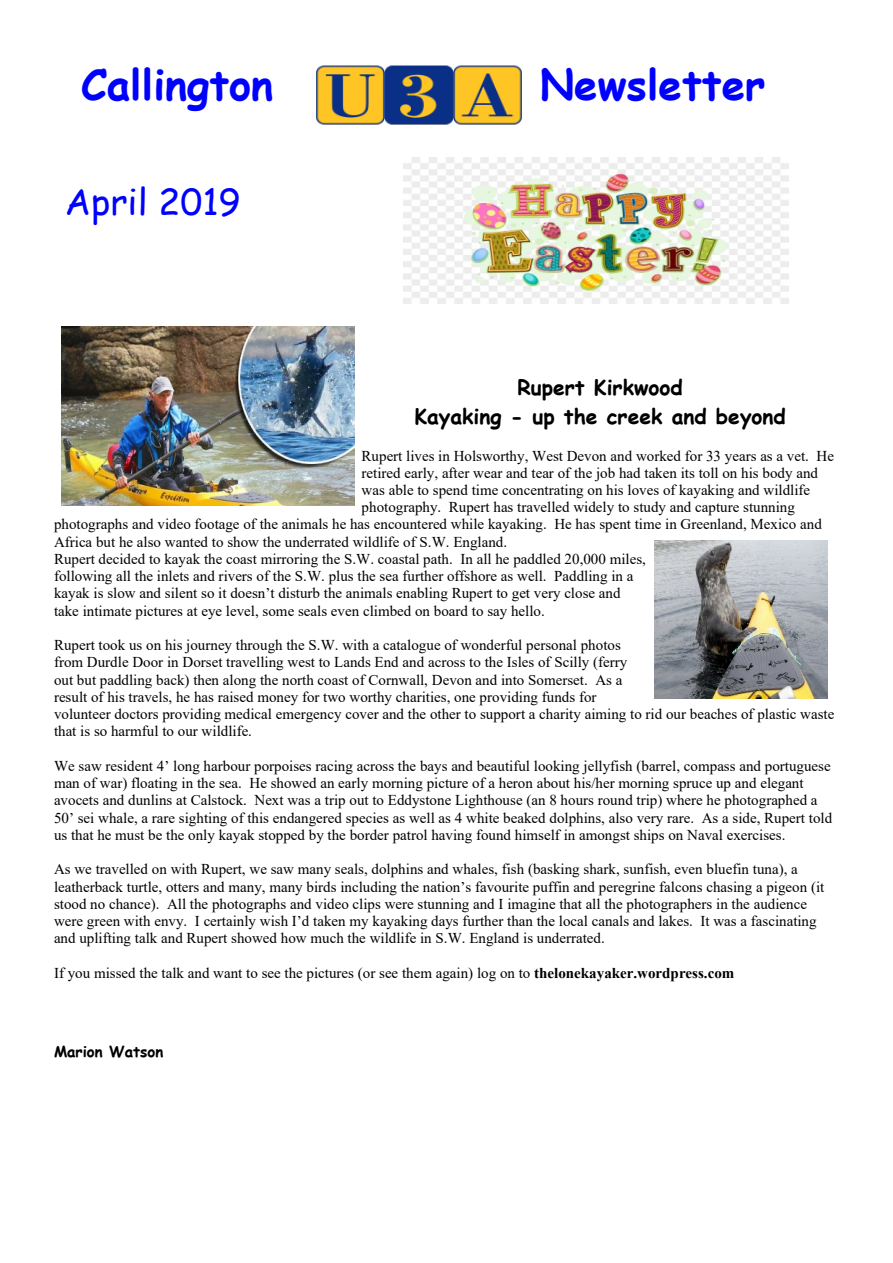
<style>
.page{position:relative;width:893px;height:1263px;background:#fff}
.page>*{position:absolute;margin:0;border:0;box-sizing:border-box;transform-origin:0 0}
.t1{font:700 42px "Comic Sans MS";color:#00f}
.t2{font:36px "Comic Sans MS";color:#00f}
.t3{font:700 21px/29.2px "Comic Sans MS";color:#000;text-align:center}
.t4{font:15px/17.2px "Times New Roman";color:#000}
.t5{font:700 15px "Comic Sans MS";color:#000}
.s1{font-weight:700}
</style>
<div class="page">
<img style="left:316px;top:65px;width:206px;height:60px">
<img style="left:404px;top:157px;width:384px;height:147px">
<img style="left:62px;top:327px;width:293px;height:179px">
<img style="left:655px;top:541px;width:173px;height:158px">
<h1 class="t1" style="left:81px;top:67px;width:194px">Callington</h1>
<h1 class="t1" style="left:540px;top:67px;width:227px">Newsletter</h1>
<h2 class="t2" style="left:65px;top:186px;width:177px">April 2019</h2>
<h3 class="t3" style="left:414px;top:374px;width:373px">Rupert Kirkwood<br>Kayaking - up the creek and beyond</h3>
<p class="t4" style="left:362px;top:448px;width:474px">Rupert lives in Holsworthy, West Devon and worked for 33 years as a vet. He</p>
<p class="t4" style="left:362px;top:465px;width:458px">retired early, after wear and tear of the job had taken its toll on his body and</p>
<p class="t4" style="left:362px;top:483px;width:450px">was able to spend time concentrating on his loves of kayaking and wildlife</p>
<p class="t4" style="left:362px;top:500px;width:435px">photography. Rupert has travelled widely to study and capture stunning</p>
<p class="t4" style="left:54px;top:517px;width:769px">photographs and video footage of the animals he has encountered while kayaking. He has spent time in Greenland, Mexico and</p>
<p class="t4" style="left:54px;top:534px;width:455px">Africa but he also wanted to show the underrated wildlife of S.W. England.</p>
<p class="t4" style="left:54px;top:552px;width:593px">Rupert decided to kayak the coast mirroring the S.W. coastal path. In all he paddled 20,000 miles,</p>
<p class="t4" style="left:54px;top:569px;width:581px">following all the inlets and rivers of the S.W. plus the sea further offshore as well. Paddling in a</p>
<p class="t4" style="left:54px;top:586px;width:568px">kayak is slow and silent so it doesn’t disturb the animals enabling Rupert to get very close and</p>
<p class="t4" style="left:54px;top:603px;width:492px">take intimate pictures at eye level, some seals even climbed on board to say hello.</p>
<p class="t4" style="left:54px;top:638px;width:782px">Rupert took us on his journey through the S.W. with a catalogue of wonderful personal photos<br>from Durdle Door in Dorset travelling west to Lands End and across to the Isles of Scilly (ferry<br>out but paddling back) then along the north coast of Cornwall, Devon and into Somerset. As a<br>result of his travels, he has raised money for two worthy charities, one providing funds for<br>volunteer doctors providing medical emergency cover and the other to support a charity aiming to rid our beaches of plastic waste that is so harmful to our wildlife.</p>
<p class="t4" style="left:54px;top:759px;width:780px">We saw resident 4’ long harbour porpoises racing across the bays and beautiful looking jellyfish (barrel, compass and portuguese man of war) floating in the sea. He showed an early morning picture of a heron about his/her morning spruce up and elegant avocets and dunlins at Calstock. Next was a trip out to Eddystone Lighthouse (an 8 hours round trip) where he photographed a 50’ sei whale, a rare sighting of this endangered species as well as 4 white beaked dolphins, also very rare. As a side, Rupert told us that he must be the only kayak stopped by the border patrol having found himself in amongst ships on Naval exercises.</p>
<p class="t4" style="left:54px;top:862px;width:772px">As we travelled on with Rupert, we saw many seals, dolphins and whales, fish (basking shark, sunfish, even bluefin tuna), a leatherback turtle, otters and many, many birds including the nation’s favourite puffin and peregrine falcons chasing a pigeon (it stood no chance). All the photographs and video clips were stunning and I imagine that all the photographers in the audience were green with envy. I certainly wish I’d taken my kayaking days further than the local canals and lakes. It was a fascinating and uplifting talk and Rupert showed how much the wildlife in S.W. England is underrated.</p>
<p class="t4" style="left:54px;top:965px;width:682px">If you missed the talk and want to see the pictures (or see them again) log on to <span class="s1">thelonekayaker.wordpress.com</span></p>
<p class="t5" style="left:54px;top:1045px;width:111px">Marion Watson</p>
</div>
